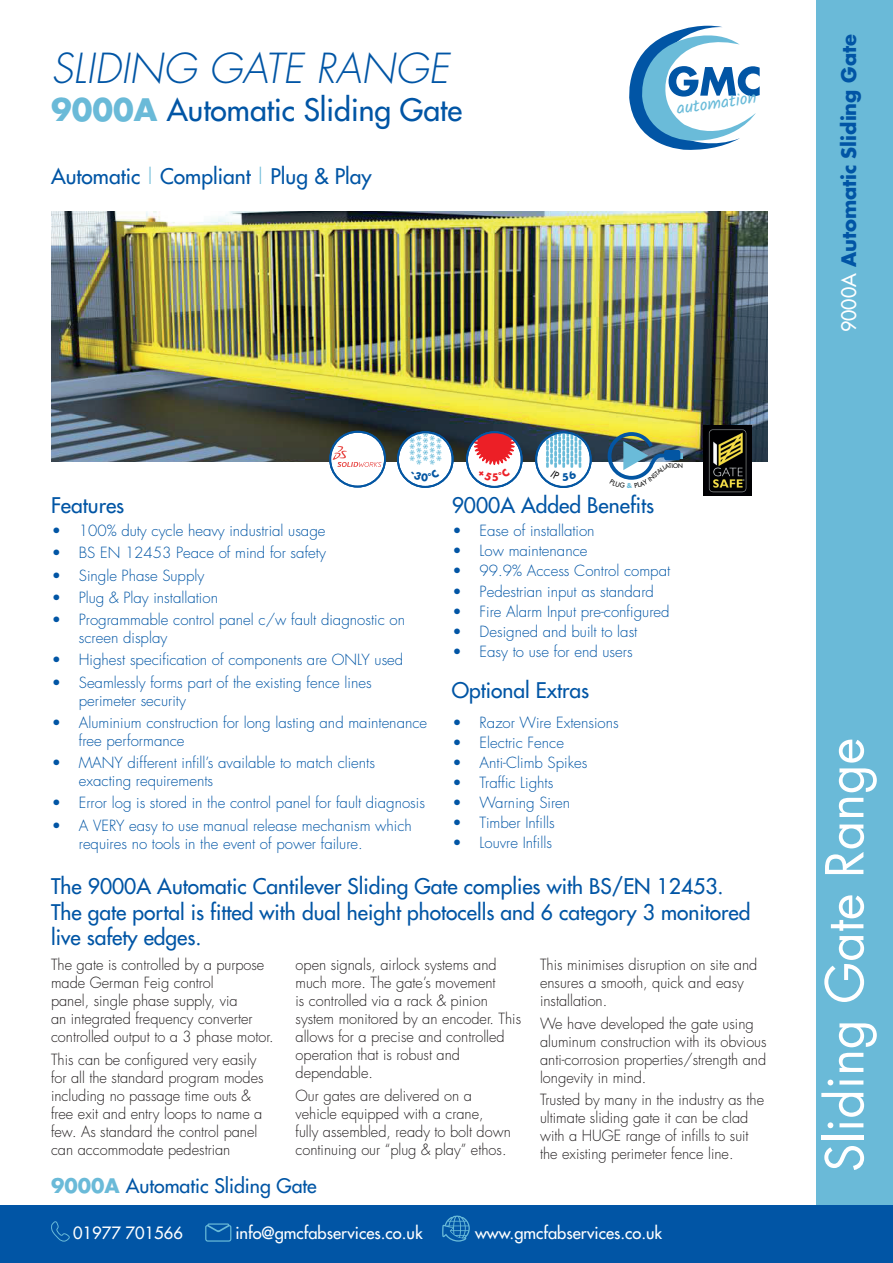
<style>
.page{position:relative;width:893px;height:1263px;background:#fff}
.page>*{position:absolute;margin:0;border:0;box-sizing:border-box;transform-origin:0 0}
.t1{font:51px "Futura Book PL";color:#fff}
.t2{font:40.35px "Futura Light Oblique PL";color:#0155a5}
.t3{font:30.15px "Futura";color:#0155a5}
.t4{font:21px/25.2px "Futura";color:#0155a5}
.t5{font:19.5px "Futura";color:#0155a5}
.t6{font:19.5px "Futura Bold PL";color:#0155a5}
.t7{font:17.25px "Kalam";color:#6abbd9}
.t8{font:16.5px "Futura";color:#fff}
.t9{font:15px/18px "Futura Light PL";color:#231f20}
.t10{font:15px/18px "Futura Light PL";color:#0155a5}
.t11{font:6px "Futura";color:#000001}
.s1{font-family:"Futura Bold PL";color:#6abad8}
.s2{font-family:"Futura Light PL";color:#6abad8}
.s3{font-family:"Futura";color:#fff}
</style>
<div class="page">
<img style="left:52px;top:211px;width:715px;height:250px">
<div style="left:816px;top:0;width:77px;height:1263px;background:#6abad8"></div>
<div style="left:0;top:1205px;width:893px;height:58px;background:#0155a5"></div>
<svg style="left:205px;top:1223px;width:26px;height:18px"></svg>
<svg style="left:51px;top:1221px;width:19px;height:20px"></svg>
<svg style="left:442px;top:1215px;width:28px;height:26px"></svg>
<svg style="left:467px;top:432px;width:55px;height:55px"></svg>
<div style="left:466px;top:431px;width:57px;height:57px;border:2px solid #0356a3;border-radius:50%"></div>
<svg style="left:536px;top:432px;width:55px;height:55px"></svg>
<div style="left:535px;top:431px;width:57px;height:57px;border:2px solid #0356a3;border-radius:50%"></div>
<svg style="left:398px;top:432px;width:55px;height:55px"></svg>
<div style="left:397px;top:431px;width:57px;height:57px;border:2px solid #0356a3;border-radius:50%"></div>
<div style="left:330px;top:432px;width:55px;height:55px;background:#fff;border-radius:50%"></div>
<div style="left:329px;top:431px;width:57px;height:57px;border:2px solid #0356a3;border-radius:50%"></div>
<svg style="left:332px;top:446px;width:49px;height:21px"></svg>
<img style="left:703px;top:425px;width:48px;height:70px">
<svg style="left:629px;top:26px;width:131px;height:124px"></svg>
<svg style="left:469px;top:432px;width:51px;height:50px"></svg>
<svg style="left:546px;top:432px;width:35px;height:49px"></svg>
<svg style="left:409px;top:432px;width:33px;height:50px"></svg>
<svg style="left:607px;top:432px;width:76px;height:48px"></svg>
<h2 class="t2" style="left:51px;top:43px;width:399px">SLIDING GATE RANGE</h2>
<h3 class="t3" style="left:51px;top:91px;width:413px"><span class="s1">9000A</span> Automatic Sliding Gate</h3>
<h3 class="t4" style="left:51px;top:164px;width:322px">Automatic <span class="s2">|</span> Compliant <span class="s2">|</span> Plug &amp; Play</h3>
<p class="t7" style="left:675px;top:97px;width:82px;rotate:-8deg">automation</p>
<p class="t11" style="left:673px;top:462px;width:11px">ON</p>
<h3 class="t4" style="left:51px;top:493px;width:75px">Features</h3>
<p class="t10" style="left:52px;top:522px;width:275px">• 100% duty cycle heavy industrial usage</p>
<p class="t10" style="left:52px;top:544px;width:276px">• BS EN 12453 Peace of mind for safety</p>
<p class="t10" style="left:52px;top:566px;width:154px">• Single Phase Supply</p>
<p class="t10" style="left:52px;top:589px;width:168px">• Plug &amp; Play installation</p>
<p class="t10" style="left:79px;top:611px;width:328px;text-indent:-27px">• Programmable control panel c/w fault diagnostic on screen display</p>
<p class="t10" style="left:52px;top:651px;width:353px">• Highest specification of components are ONLY used</p>
<p class="t10" style="left:79px;top:673px;width:294px;text-indent:-27px">• Seamlessly forms part of the existing fence lines perimeter security</p>
<p class="t10" style="left:79px;top:714px;width:350px;text-indent:-27px">• Aluminium construction for long lasting and maintenance free performance</p>
<p class="t10" style="left:79px;top:754px;width:298px;text-indent:-27px">• MANY different infill’s available to match clients exacting requirements</p>
<p class="t10" style="left:52px;top:794px;width:375px">• Error log is stored in the control panel for fault diagnosis</p>
<p class="t10" style="left:79px;top:816px;width:335px;text-indent:-27px">• A VERY easy to use manual release mechanism which requires no tools in the event of power failure.</p>
<h3 class="t4" style="left:452px;top:493px;width:204px">9000A Added Benefits</h3>
<p class="t10" style="left:453px;top:522px;width:143px">• Ease of installation</p>
<p class="t10" style="left:453px;top:542px;width:136px">• Low maintenance</p>
<p class="t10" style="left:453px;top:562px;width:219px">• 99.9% Access Control compat</p>
<p class="t10" style="left:453px;top:582px;width:203px">• Pedestrian input as standard</p>
<p class="t10" style="left:453px;top:602px;width:218px">• Fire Alarm Input pre-configured</p>
<p class="t10" style="left:453px;top:622px;width:186px">• Designed and built to last</p>
<p class="t10" style="left:453px;top:643px;width:181px">• Easy to use for end users</p>
<h3 class="t4" style="left:452px;top:678px;width:139px">Optional Extras</h3>
<p class="t10" style="left:453px;top:713px;width:168px">• Razor Wire Extensions</p>
<p class="t10" style="left:453px;top:733px;width:113px">• Electric Fence</p>
<p class="t10" style="left:453px;top:753px;width:136px">• Anti-Climb Spikes</p>
<p class="t10" style="left:453px;top:774px;width:102px">• Traffic Lights</p>
<p class="t10" style="left:453px;top:794px;width:119px">• Warning Siren</p>
<p class="t10" style="left:453px;top:814px;width:104px">• Timber Infills</p>
<p class="t10" style="left:453px;top:834px;width:101px">• Louvre Infills</p>
<h3 class="t4" style="left:51px;top:874px;width:701px">The 9000A Automatic Cantilever Sliding Gate complies with BS/EN 12453.<br>The gate portal is fitted with dual height photocells and 6 category 3 monitored live safety edges.</h3>
<p class="t9" style="left:51px;top:956px;width:224px">The gate is controlled by a purpose made German Feig control<br>panel, single phase supply, via<br>an integrated frequency converter controlled output to a 3 phase motor.</p>
<p class="t9" style="left:51px;top:1050px;width:214px">This can be configured very easily for all the standard program modes including no passage time outs &amp; free exit and entry loops to name a few. As standard the control panel can accommodate pedestrian</p>
<p class="t9" style="left:296px;top:956px;width:227px">open signals, airlock systems and much more. The gate’s movement<br>is controlled via a rack &amp; pinion system monitored by an encoder. This allows for a precise and controlled operation that is robust and dependable.</p>
<p class="t9" style="left:296px;top:1086px;width:217px">Our gates are delivered on a vehicle equipped with a crane,<br>fully assembled, ready to bolt down continuing our “plug &amp; play” ethos.</p>
<h3 class="t5" style="left:51px;top:1174px;width:267px"><span class="s1">9000A</span> Automatic Sliding Gate</h3>
<p class="t9" style="left:540px;top:956px;width:219px">This minimises disruption on site and ensures a smooth, quick and easy installation.</p>
<p class="t9" style="left:540px;top:1014px;width:228px">We have developed the gate using aluminum construction with its obvious anti-corrosion properties/strength and longevity in mind.</p>
<p class="t9" style="left:540px;top:1091px;width:225px">Trusted by many in the industry as the ultimate sliding gate it can be clad with a HUGE range of infills to suit the existing perimeter fence line.</p>
<p class="t8" style="left:73px;top:1222px;width:111px">01977 701566</p>
<p class="t8" style="left:235px;top:1222px;width:189px">info@gmcfabservices.co.uk</p>
<p class="t8" style="left:475px;top:1222px;width:189px">www.gmcfabservices.co.uk</p>
<h3 class="t6" style="left:835px;top:332px;width:300px;rotate:-90deg"><span class="s3">9000A</span> Automatic Sliding Gate</h3>
<h1 class="t1" style="left:810px;top:1172px;width:436px;rotate:-90deg">Sliding Gate Range</h1>
</div>
